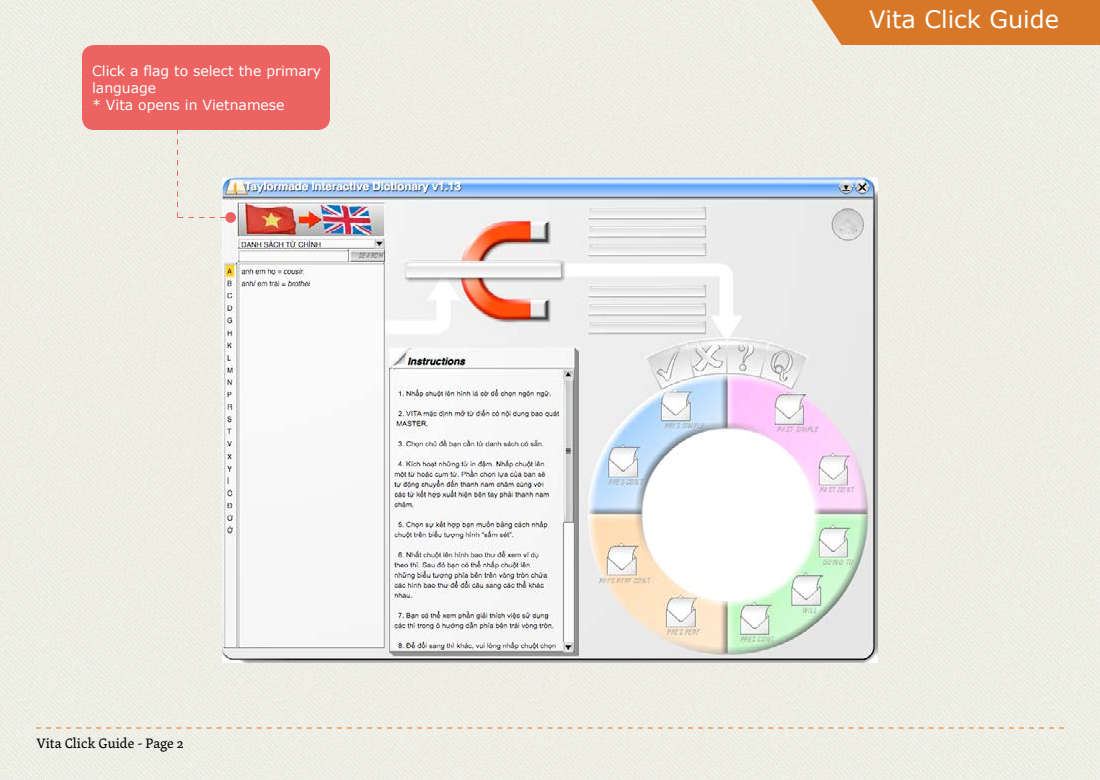
<style>
.page{position:relative;width:1100px;height:780px;background:#fff}
.page>*{position:absolute;margin:0;border:0;box-sizing:border-box;transform-origin:0 0}
.t1{font:24px "Verdana";color:#fff}
.t2{font:14px/16.8px "Verdana";color:#fff}
.t3{font:14px "Skolar";color:#000}
</style>
<div class="page">
<img style="left:0;top:0;width:1100px;height:780px">
<div style="left:811px;top:0;width:289px;height:45px;background:#d87728"></div>
<svg style="left:36px;top:728px;width:1028px;height:1px"></svg>
<img style="left:222px;top:177px;width:656px;height:485px">
<svg style="left:177px;top:130px;width:59px;height:88px;background:#ebe9e2"></svg>
<div style="left:82px;top:45px;width:248px;height:85px;background:#ec6362;border-radius:12px"></div>
<div style="left:225px;top:212px;width:11px;height:11px;background:#ec6362;border-radius:50%"></div>
<p class="t2" style="left:92px;top:62px;width:231px">Click a flag to select the primary language<br>* Vita opens in Vietnamese</p>
<p class="t3" style="left:36px;top:732px;width:149px">Vita Click Guide - Page 2</p>
<h1 class="t1" style="left:869px;top:3px;width:192px">Vita Click Guide</h1>
</div>
